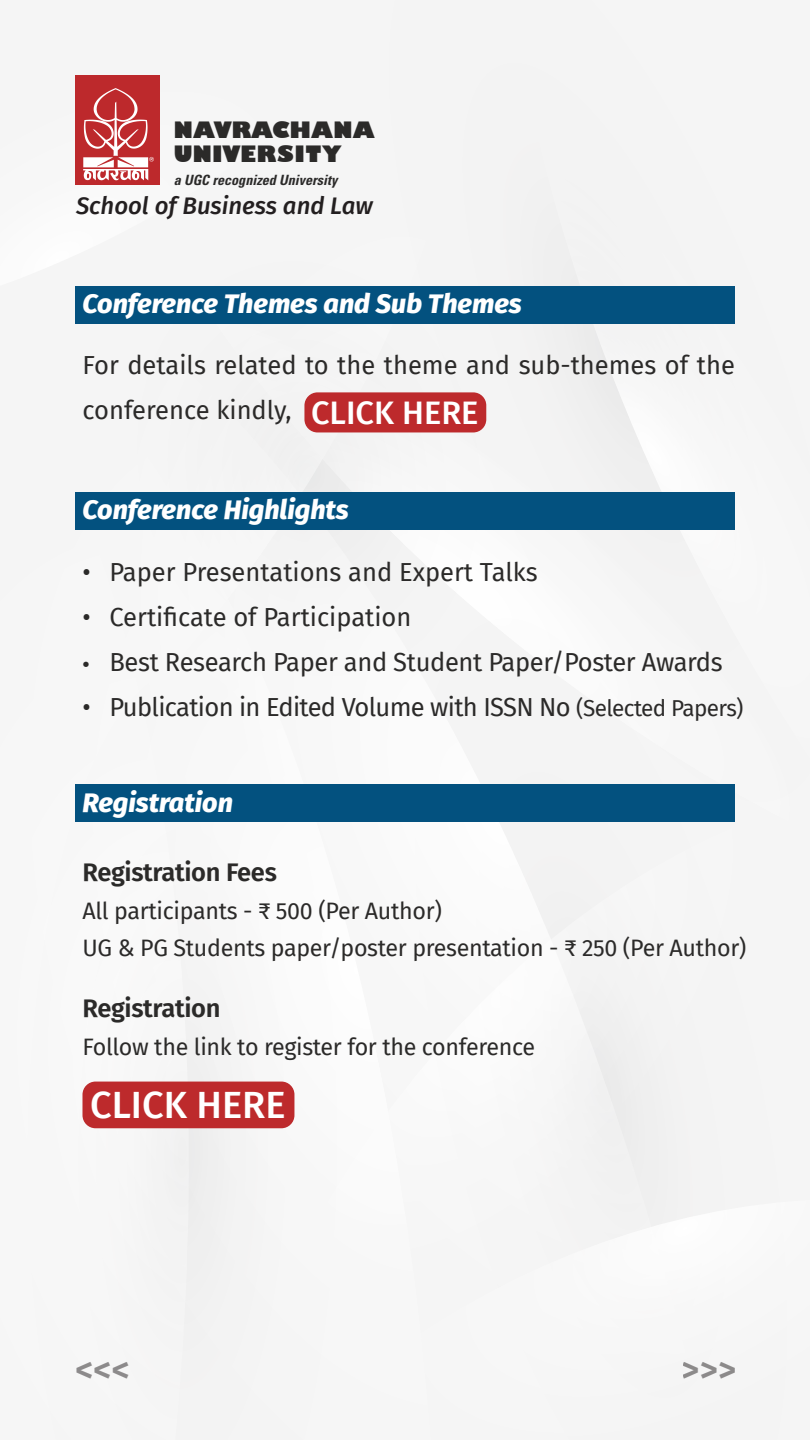
<style>
.page{position:relative;width:810px;height:1440px;background:#fff}
.page>*{position:absolute;margin:0;border:0;box-sizing:border-box;transform-origin:0 0}
.t1{font:500 37.95px "Fira Sans";color:#fff}
.t2{font:600 35.33px "Fira Sans";color:#231f20}
.t3{font:italic 800 27px "Fira Sans";color:#fff}
.t4{font:25.5px/45px "Fira Sans";letter-spacing:-.01em;color:#2b2a29}
.t5{font:600 25.5px "Fira Sans";letter-spacing:-.015em;color:#2b2a29}
.t6{font:italic 500 24px "Fira Sans";color:#231f20}
.t7{font:23.25px/37.5px "Fira Sans";letter-spacing:-.015em;color:#2b2a29}
.t8{font:800 22.5px/24.7px "Humanist 521 BT";letter-spacing:.01em;color:#2b2a29}
.t9{font:italic 700 condensed 14.17px "Univers LT Std";color:#2b2a29}
.s1{font-weight:500;font-size:32.55px;color:#fff}
.s2{font-family:"Myriad Pro"}
.s3{font-size:22.5px}
</style>
<div class="page">
<div style="left:389px;top:0;width:103px;height:187px;background:#f4f4f4"></div>
<div style="left:727px;top:1064px;width:53px;height:135px;background:#f4f4f4"></div>
<div style="left:492px;top:0;width:318px;height:1064px;background:#f5f5f5"></div>
<div style="left:75px;top:187px;width:652px;height:1253px;background:#f6f6f6"></div>
<div style="left:196px;top:1199px;width:590px;height:241px;background:#f6f6f6"></div>
<div style="left:75px;top:75px;width:85px;height:110px;background:#bd292c"></div>
<svg style="left:83px;top:88px;width:71px;height:92px"></svg>
<div style="left:75px;top:286px;width:660px;height:37px;background:#03517f"></div>
<div style="left:75px;top:492px;width:660px;height:38px;background:#03517f"></div>
<div style="left:75px;top:785px;width:660px;height:37px;background:#03517f"></div>
<div style="left:82px;top:1082px;width:212px;height:46px;background:#bd2a2c;border-radius:13px"></div>
<div style="left:75px;top:1327px;width:81px;height:79px;background:#f6f6f6"></div>
<div style="left:653px;top:1327px;width:96px;height:79px;background:#f5f5f5"></div>
<img style="left:75px;top:1088px;width:249px;height:103px">
<img style="left:281px;top:368px;width:231px;height:90px">
<svg style="left:77px;top:1362px;width:51px;height:16px"></svg>
<p class="t8" style="left:174px;top:117px;width:202px">NAVRACHANA<br>UNIVERSITY</p>
<p class="t9" style="left:174px;top:171px;width:165px">a UGC recognized University</p>
<p class="t6" style="left:76px;top:186px;width:298px">School of Business and Law</p>
<p class="t3" style="left:82px;top:280px;width:441px">Conference Themes and Sub Themes</p>
<p class="t4" style="left:82px;top:342px;width:654px">For details related to the theme and sub-themes of the conference kindly, <span class="s1">CLICK HERE</span></p>
<p class="t3" style="left:82px;top:487px;width:268px">Conference Highlights</p>
<p class="t4" style="left:82px;top:549px;width:457px">• Paper Presentations and Expert Talks</p>
<p class="t4" style="left:82px;top:594px;width:330px">• Certificate of Participation</p>
<p class="t4" style="left:82px;top:639px;width:642px"><span class="s2">•</span> Best Research Paper and Student Paper/Poster Awards</p>
<p class="t4" style="left:82px;top:684px;width:663px">• Publication in Edited Volume with ISSN No <span class="s3">(Selected Papers)</span></p>
<p class="t3" style="left:82px;top:779px;width:152px">Registration</p>
<p class="t5" style="left:82px;top:851px;width:196px">Registration Fees</p>
<p class="t7" style="left:82px;top:891px;width:666px">All participants - ₹ 500 (Per Author)<br>UG &amp; PG Students paper/poster presentation - ₹ 250 (Per Author)</p>
<p class="t5" style="left:82px;top:988px;width:140px">Registration</p>
<p class="t7" style="left:82px;top:1027px;width:454px">Follow the link to register for the conference</p>
<h1 class="t1" style="left:90px;top:1074px;width:197px">CLICK HERE</h1>
<h2 class="t2" style="left:682px;top:1340px;width:56px">&gt;&gt;&gt;</h2>
</div>
